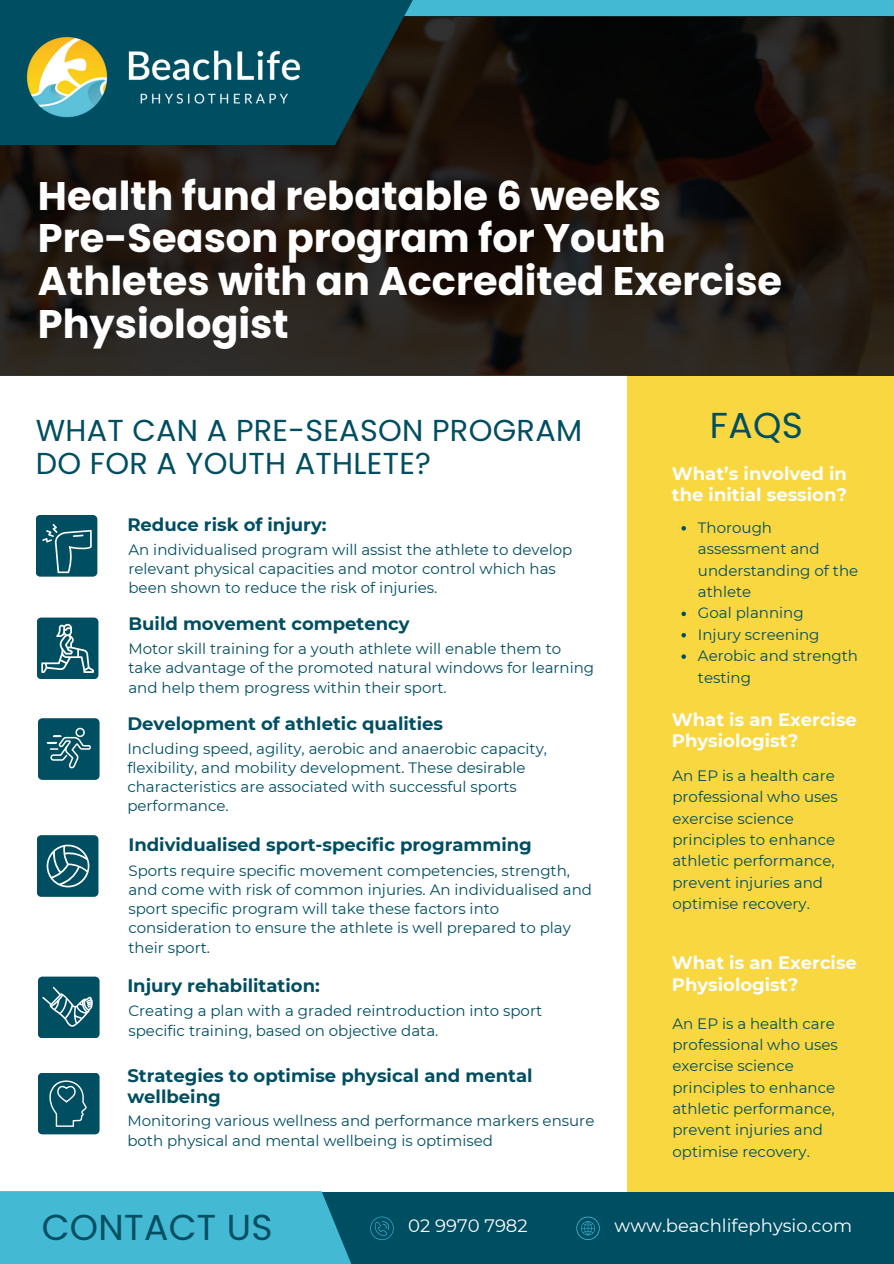
<style>
.page{position:relative;width:894px;height:1264px;background:#fff}
.page>*{position:absolute;margin:0;border:0;box-sizing:border-box;transform-origin:0 0}
.t1{font:700 39.9px/42.8px "Poppins";color:#fefefe}
.t2{font:36px "Poppins";letter-spacing:.01em;color:#004e61}
.t3{font:30.3px "Poppins";letter-spacing:.01em;color:#004e61}
.t4{font:700 18px/21.3px "Montserrat";color:#004e61}
.t5{font:700 18px/21.3px "Montserrat";color:#fefefe}
.t6{font:18px "Montserrat";color:#fefefe}
.t7{font:15px/21.3px "Montserrat";color:#004e61}
</style>
<div class="page">
<div style="left:627px;top:0;width:266px;height:1263px;background:#f9d740"></div>
<div style="left:318px;top:1191px;width:575px;height:72px;background:#004e61"></div>
<svg style="left:0;top:1191px;width:485px;height:72px;fill:#43b9d4"></svg>
<svg style="left:576px;top:1216px;width:23px;height:23px"></svg>
<svg style="left:370px;top:1216px;width:23px;height:23px"></svg>
<div style="left:201px;top:0;width:692px;height:17px;background:#43b9d4"></div>
<svg style="left:0;top:17px;width:893px;height:359px;background:#1f1813"></svg>
<svg style="left:0;top:0;width:414px;height:145px;background:#0d363e"></svg>
<svg style="left:38px;top:976px;width:61px;height:62px;background:#1f6374"></svg>
<svg style="left:38px;top:1073px;width:61px;height:61px;background:#135b6c"></svg>
<svg style="left:36px;top:515px;width:61px;height:61px;background:#165d6e"></svg>
<svg style="left:37px;top:617px;width:61px;height:62px;background:#266878"></svg>
<svg style="left:38px;top:718px;width:61px;height:62px;background:#195f70"></svg>
<img style="left:0;top:5px;width:331px;height:146px">
<svg style="left:37px;top:835px;width:61px;height:61px;background:#1f6374"></svg>
<svg style="left:681px;top:526px;width:4px;height:4px"></svg>
<svg style="left:681px;top:611px;width:4px;height:5px"></svg>
<svg style="left:681px;top:633px;width:4px;height:4px"></svg>
<svg style="left:681px;top:654px;width:4px;height:5px"></svg>
<p class="t1" style="left:38px;top:174px;width:745px">Health fund rebatable 6 weeks<br>Pre-Season program for Youth<br>Athletes with an Accredited Exercise<br>Physiologist</p>
<h4 class="t3" style="left:36px;top:409px;width:548px">WHAT CAN A PRE-SEASON PROGRAM</h4>
<p class="t2" style="left:709px;top:400px;width:94px">FAQS</p>
<h4 class="t3" style="left:36px;top:442px;width:397px">DO FOR A YOUTH ATHLETE?</h4>
<h4 class="t5" style="left:671px;top:463px;width:177px">What’s involved in the initial session?</h4>
<p class="t4" style="left:127px;top:513px;width:201px">Reduce risk of injury:</p>
<h4 class="t7" style="left:128px;top:539px;width:445px;line-height:19.2px">An individualised program will assist the athlete to develop relevant physical capacities and motor control which has been shown to reduce the risk of injuries.</h4>
<p class="t4" style="left:128px;top:613px;width:283px">Build movement competency</p>
<h4 class="t7" style="left:128px;top:639px;width:467px;line-height:19.2px">Motor skill training for a youth athlete will enable them to take advantage of the promoted natural windows for learning and help them progress within their sport.</h4>
<p class="t4" style="left:127px;top:712px;width:317px">Development of athletic qualities</p>
<h3 class="t7" style="left:127px;top:738px;width:421px;line-height:19.2px">Including speed, agility, aerobic and anaerobic capacity, flexibility, and mobility development. These desirable characteristics are associated with successful sports performance.</h3>
<p class="t4" style="left:128px;top:833px;width:405px">Individualised sport-specific programming</p>
<h4 class="t7" style="left:128px;top:861px;width:465px;line-height:19.2px">Sports require specific movement competencies, strength, and come with risk of common injuries. An individualised and sport specific program will take these factors into consideration to ensure the athlete is well prepared to play their sport.</h4>
<p class="t4" style="left:127px;top:975px;width:194px">Injury rehabilitation:</p>
<p class="t7" style="left:128px;top:1001px;width:415px;line-height:19.2px">Creating a plan with a graded reintroduction into sport specific training, based on objective data.</p>
<p class="t4" style="left:127px;top:1064px;width:406px">Strategies to optimise physical and mental wellbeing</p>
<h4 class="t7" style="left:127px;top:1111px;width:468px;line-height:19.2px">Monitoring various wellness and performance markers ensure both physical and mental wellbeing is optimised</h4>
<p class="t7" style="left:697px;top:517px;width:162px">Thorough assessment and understanding of the athlete</p>
<p class="t7" style="left:697px;top:602px;width:107px">Goal planning</p>
<p class="t7" style="left:697px;top:623px;width:123px">Injury screening</p>
<p class="t7" style="left:697px;top:645px;width:162px">Aerobic and strength testing</p>
<h2 class="t5" style="left:671px;top:708px;width:186px">What is an Exercise<br>Physiologist?</h2>
<p class="t7" style="left:672px;top:764px;width:167px">An EP is a health care professional who uses exercise science principles to enhance athletic performance, prevent injuries and optimise recovery.</p>
<p class="t5" style="left:671px;top:952px;width:186px">What is an Exercise<br>Physiologist?</p>
<h4 class="t7" style="left:672px;top:1012px;width:167px">An EP is a health care professional who uses exercise science principles to enhance athletic performance, prevent injuries and optimise recovery.</h4>
<p class="t2" style="left:42px;top:1201px;width:232px">CONTACT US</p>
<p class="t6" style="left:408px;top:1214px;width:121px">02 9970 7982</p>
<p class="t6" style="left:614px;top:1214px;width:239px">www.beachlifephysio.com</p>
</div>
